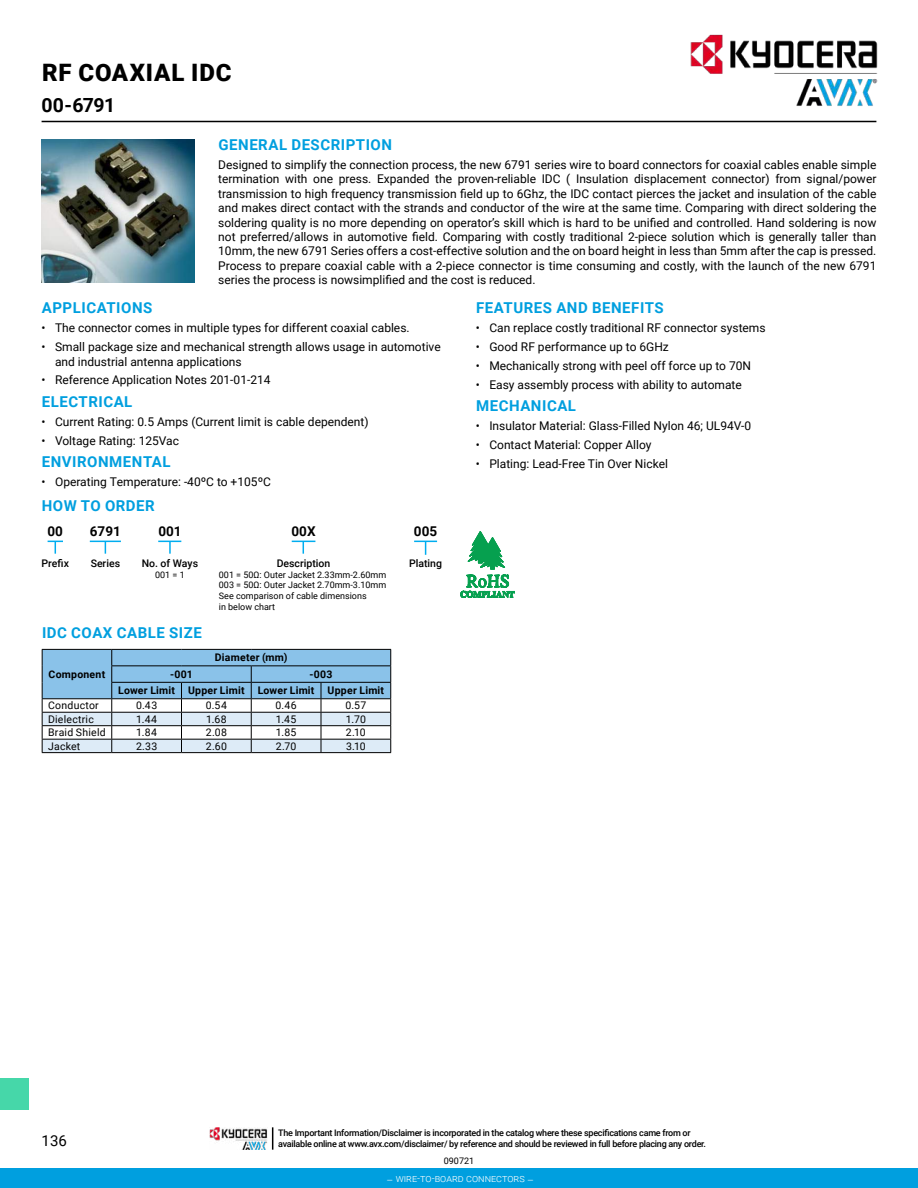
<style>
.page{position:relative;width:918px;height:1188px;background:#fff}
.page>*{position:absolute;margin:0;border:0;box-sizing:border-box;transform-origin:0 0}
.t1{font:900 24px "Roboto";letter-spacing:.035em;color:#000}
.t2{font:700 19.5px "Roboto";letter-spacing:-.025em;color:#000}
.t3{font:700 15px "Roboto";letter-spacing:.035em;color:#009fdf}
.t4{font:15px "Roboto";color:#000}
.t5{font:700 13.5px "Roboto";color:#000}
.t6{font:12px/14.4px "Roboto";color:#000;text-align:justify}
.t7{font:10.5px "Roboto";letter-spacing:.02em;color:#000}
.t8{font:700 10.5px/16.5px "Roboto";letter-spacing:.02em;color:#000}
.t9{font:500 10.5px "Roboto";color:#000}
.t10{font:300 10.5px "Roboto";color:#fff}
.t11{font:500 9px/10.8px "Roboto";letter-spacing:-.03em;color:#000}
.t12{font:9px/10.8px "Roboto";color:#000}
</style>
<div class="page">
<hr style="left:42px;top:121px;width:834px;height:1px;background:#000">
<div style="left:0;top:1078px;width:29px;height:32px;background:#46d7a9"></div>
<img style="left:42px;top:139px;width:153px;height:143px">
<svg style="left:48px;top:541px;width:15px;height:13px"></svg>
<hr style="left:90px;top:541px;width:31px;height:1px;background:#00adef">
<svg style="left:105px;top:542px;width:1px;height:12px"></svg>
<svg style="left:158px;top:541px;width:23px;height:13px"></svg>
<svg style="left:292px;top:541px;width:23px;height:13px"></svg>
<svg style="left:42px;top:649px;width:349px;height:103px"></svg>
<hr style="left:42px;top:752px;width:70px;height:1px;background:#000">
<hr style="left:112px;top:752px;width:70px;height:1px;background:#000">
<hr style="left:182px;top:752px;width:69px;height:1px;background:#000">
<hr style="left:251px;top:752px;width:70px;height:1px;background:#000">
<hr style="left:321px;top:752px;width:70px;height:1px;background:#000">
<svg style="left:414px;top:531px;width:101px;height:67px"></svg>
<img style="left:669px;top:34px;width:209px;height:87px">
<div style="left:0;top:1169px;width:918px;height:19px;background:#009fdf"></div>
<img style="left:210px;top:1127px;width:57px;height:23px">
<svg style="left:272px;top:1127px;width:1px;height:23px"></svg>
<h1 class="t1" style="left:42px;top:59px;width:191px">RF COAXIAL IDC</h1>
<h2 class="t2" style="left:42px;top:97px;width:75px">00-6791</h2>
<p class="t3" style="left:219px;top:138px;width:175px">GENERAL DESCRIPTION</p>
<p class="t6" style="left:218px;top:158px;width:660px">Designed to simplify the connection process, the new 6791 series wire to board connectors for coaxial cables enable simple termination with one press. Expanded the proven-reliable IDC ( Insulation displacement connector) from signal/power transmission to high frequency transmission 昀椀eld up to 6Ghz, the IDC contact pierces the jacket and insulation of the cable and makes direct contact with the strands and conductor of the wire at the same time. Comparing with direct soldering the soldering quality is no more depending on operator’s skill which is hard to be uni昀椀ed and controlled. Hand soldering is now not preferred/allows in automotive 昀椀eld. Comparing with costly traditional 2-piece solution which is generally taller than 10mm, the new 6791 Series offers a cost-effective solution and the on board height in less than 5mm after the cap is pressed.<br>Process to prepare coaxial cable with a 2-piece connector is time consuming and costly, with the launch of the new 6791 series the process is nowsimpli昀椀ed and the cost is reduced.</p>
<p class="t3" style="left:42px;top:301px;width:112px">APPLICATIONS</p>
<p class="t6" style="left:42px;top:322px;width:370px">• The connector comes in multiple types for different coaxial cables.</p>
<p class="t6" style="left:55px;top:341px;width:387px;text-indent:-14px">• Small package size and mechanical strength allows usage in automotive and industrial antenna applications</p>
<p class="t6" style="left:42px;top:374px;width:231px">• Reference Application Notes 201-01-214</p>
<p class="t3" style="left:42px;top:395px;width:92px">ELECTRICAL</p>
<p class="t6" style="left:42px;top:415px;width:329px">• Current Rating: 0.5 Amps (Current limit is cable dependent)</p>
<p class="t6" style="left:42px;top:434px;width:139px">• Voltage Rating: 125Vac</p>
<p class="t3" style="left:42px;top:456px;width:130px">ENVIRONMENTAL</p>
<p class="t6" style="left:42px;top:476px;width:231px">• Operating Temperature: -40ºC to +105ºC</p>
<p class="t3" style="left:476px;top:301px;width:189px">FEATURES AND BENEFITS</p>
<p class="t6" style="left:476px;top:322px;width:291px">• Can replace costly traditional RF connector systems</p>
<p class="t6" style="left:476px;top:341px;width:195px">• Good RF performance up to 6GHz</p>
<p class="t6" style="left:476px;top:359px;width:277px">• Mechanically strong with peel off force up to 70N</p>
<p class="t6" style="left:476px;top:378px;width:267px">• Easy assembly process with ability to automate</p>
<p class="t3" style="left:476px;top:400px;width:101px">MECHANICAL</p>
<p class="t6" style="left:476px;top:420px;width:277px">• Insulator Material: Glass-Filled Nylon 46; UL94V-0</p>
<p class="t6" style="left:476px;top:439px;width:177px">• Contact Material: Copper Alloy</p>
<p class="t6" style="left:476px;top:458px;width:194px">• Plating: Lead-Free Tin Over Nickel</p>
<p class="t3" style="left:42px;top:499px;width:114px">HOW TO ORDER</p>
<p class="t5" style="left:158px;top:525px;width:25px">001</p>
<p class="t5" style="left:292px;top:525px;width:26px">00X</p>
<p class="t9" style="left:277px;top:559px;width:55px">Description</p>
<p class="t12" style="left:219px;top:569px;width:169px">001 = 50Ω: Outer Jacket 2.33mm-2.60mm<br>003 = 50Ω: Outer Jacket 2.70mm-3.10mm<br>See comparison of cable dimensions<br>in below chart</p>
<p class="t3" style="left:42px;top:627px;width:161px">IDC COAX CABLE SIZE</p>
<p class="t8" style="left:49px;top:667px;width:58px">Component</p>
<p class="t5" style="left:48px;top:525px;width:17px">00</p>
<p class="t5" style="left:90px;top:525px;width:32px">6791</p>
<p class="t9" style="left:42px;top:556px;width:29px">Pre昀椀x</p>
<p class="t9" style="left:142px;top:559px;width:58px">No. of Ways</p>
<p class="t12" style="left:155px;top:570px;width:31px">001 = 1</p>
<p class="t9" style="left:91px;top:559px;width:31px">Series</p>
<p class="t8" style="left:215px;top:650px;width:74px">Diameter (mm)</p>
<p class="t8" style="left:118px;top:667px;width:267px;text-indent:191px">-003<br>Lower Limit Upper Limit Lower Limit Upper Limit</p>
<p class="t8" style="left:170px;top:667px;width:24px">-001</p>
<p class="t7" style="left:48px;top:701px;width:52px">Conductor</p>
<p class="t7" style="left:136px;top:698px;width:23px">0.43</p>
<p class="t7" style="left:206px;top:698px;width:23px">0.54</p>
<p class="t7" style="left:276px;top:698px;width:23px">0.46</p>
<p class="t7" style="left:345px;top:701px;width:22px">0.57</p>
<p class="t7" style="left:48px;top:714px;width:47px">Dielectric</p>
<p class="t7" style="left:136px;top:712px;width:22px">1.44</p>
<p class="t7" style="left:206px;top:714px;width:22px">1.68</p>
<p class="t7" style="left:276px;top:712px;width:22px">1.45</p>
<p class="t7" style="left:346px;top:714px;width:22px">1.70</p>
<p class="t7" style="left:48px;top:728px;width:59px">Braid Shield</p>
<p class="t7" style="left:136px;top:725px;width:22px">1.84</p>
<p class="t7" style="left:206px;top:725px;width:23px">2.08</p>
<p class="t7" style="left:276px;top:728px;width:22px">1.85</p>
<p class="t7" style="left:346px;top:725px;width:21px">2.10</p>
<p class="t7" style="left:48px;top:739px;width:34px">Jacket</p>
<p class="t7" style="left:136px;top:739px;width:23px">2.33</p>
<p class="t7" style="left:206px;top:739px;width:23px">2.60</p>
<p class="t7" style="left:276px;top:739px;width:22px">2.70</p>
<p class="t7" style="left:346px;top:741px;width:21px">3.10</p>
<p class="t5" style="left:414px;top:525px;width:25px">005</p>
<p class="t9" style="left:409px;top:559px;width:35px">Plating</p>
<p class="t4" style="left:42px;top:1134px;width:27px">136</p>
<p class="t11" style="left:278px;top:1127px;width:429px">The Important Information/Disclaimer is incorporated in the catalog where these speci昀椀cations came from or available online at www.avx.com/disclaimer/ by reference and should be reviewed in full before placing any order.</p>
<p class="t12" style="left:444px;top:1155px;width:32px">090721</p>
<p class="t10" style="left:386px;top:1172px;width:149px">– wire-to-board connectors –</p>
</div>
